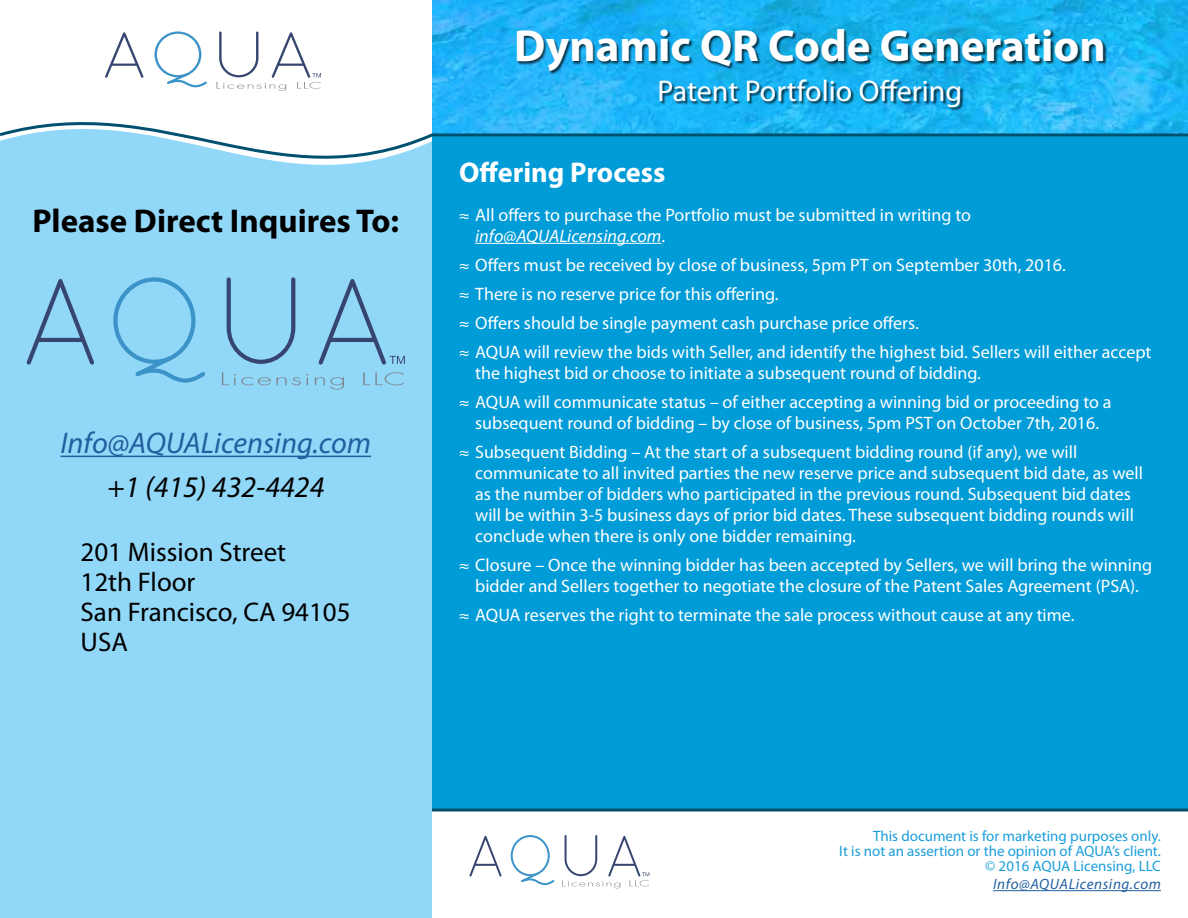
<style>
.page{position:relative;width:1188px;height:918px;background:#fff}
.page>*{position:absolute;margin:0;border:0;box-sizing:border-box;transform-origin:0 0}
.t1{font:700 45px "Myriad Pro";color:#fff}
.t2{font:700 33px "Myriad Pro";color:#000}
.t3{font:30px "Myriad Pro";color:#fff}
.t4{font:italic 30px "Myriad Pro";color:#215e9e}
.t5{font:italic 30px "Myriad Pro";color:#000}
.t6{font:700 28.65px "Myriad Pro";color:#fff}
.t7{font:27px/30px "Myriad Pro";color:#000}
.t8{font:18px/21px "Myriad Pro";color:#fff}
.t9{font:15px/15px "Myriad Pro";color:#1a9eda;text-align:right}
.t10{font:italic 15px "Myriad Pro";letter-spacing:.04em;color:#215e9e}
.s1{font-family:"Minion Pro";font-weight:700}
.s2{font-style:italic}
</style>
<div class="page">
<img style="left:432px;top:0;width:756px;height:89px">
<div style="left:432px;top:135px;width:756px;height:676px;background:#009cd8"></div>
<svg style="left:432px;top:808px;width:756px;height:4px;background:#1f6f8d"></svg>
<svg style="left:105px;top:32px;width:39px;height:46px"></svg>
<svg style="left:155px;top:32px;width:52px;height:55px"></svg>
<svg style="left:216px;top:32px;width:105px;height:57px"></svg>
<div style="left:0;top:203px;width:432px;height:715px;background:#91d8f8"></div>
<svg style="left:0;top:89px;width:1188px;height:114px"></svg>
<svg style="left:470px;top:836px;width:32px;height:41px"></svg>
<svg style="left:511px;top:835px;width:43px;height:50px"></svg>
<svg style="left:562px;top:835px;width:87px;height:53px"></svg>
<hr style="left:993px;top:890px;width:168px;height:1px;background:#215e9e">
<div style="left:517px;top:29px;width:590px;height:82px;background:#000;opacity:.7"></div>
<hr style="left:475px;top:243px;width:186px;height:1px;background:#fff">
<hr style="left:61px;top:456px;width:310px;height:1px;background:#215e9e">
<svg style="left:27px;top:279px;width:67px;height:86px;background:#82c0e2"></svg>
<svg style="left:227px;top:277px;width:68px;height:87px;background:#84c3e5"></svg>
<svg style="left:113px;top:277px;width:92px;height:106px;background:#84cdf0"></svg>
<svg style="left:318px;top:279px;width:87px;height:86px;background:#85c5e6"></svg>
<svg style="left:222px;top:372px;width:87px;height:13px"></svg>
<svg style="left:315px;top:377px;width:29px;height:13px"></svg>
<svg style="left:363px;top:372px;width:41px;height:13px"></svg>
<h2 class="t2" style="left:32px;top:199px;width:368px">Please Direct Inquires To:</h2>
<h3 class="t4" style="left:61px;top:425px;width:312px">Info@AQUALicensing.com</h3>
<h3 class="t5" style="left:107px;top:468px;width:219px">+1 (415) 432-4424</h3>
<h3 class="t7" style="left:81px;top:536px;width:272px">201 Mission Street<br>12th Floor<br>San Francisco, CA 94105<br>USA</h3>
<h1 class="t1" style="left:514px;top:16px;width:593px">Dynamic QR Code Generation</h1>
<h3 class="t3" style="left:658px;top:73px;width:306px">Patent Portfolio Offering</h3>
<h3 class="t6" style="left:459px;top:154px;width:208px">Offering Process</h3>
<p class="t8" style="left:475px;top:204px;width:497px;text-indent:-16px"><span class="s1">≈</span> All offers to purchase the Portfolio must be submitted in writing to <span class="s2">info@AQUALicensing.com</span>.</p>
<p class="t8" style="left:459px;top:250px;width:694px;line-height:29.1px"><span class="s1">≈</span> Offers must be received by close of business, 5pm PT on September 30th, 2016.<br><span class="s1">≈</span> There is no reserve price for this offering.<br><span class="s1">≈</span> Offers should be single payment cash purchase price offers.<br><span class="s1">≈</span> AQUA will review the bids with Seller, and identify the highest bid. Sellers will either accept</p>
<p class="t8" style="left:459px;top:358px;width:654px;line-height:29.1px;text-indent:16px">the highest bid or choose to initiate a subsequent round of bidding.<br><span class="s1">≈</span> AQUA will communicate status – of either accepting a winning bid or proceeding to a</p>
<p class="t8" style="left:459px;top:408px;width:642px;line-height:29.1px;text-indent:16px">subsequent round of bidding – by close of business, 5pm PST on October 7th, 2016. <span class="s1">≈</span> Subsequent Bidding – At the start of a subsequent bidding round (if any), we will</p>
<p class="t8" style="left:475px;top:462px;width:669px">communicate to all invited parties the new reserve price and subsequent bid date, as well as the number of bidders who participated in the previous round. Subsequent bid dates will be within 3-5 business days of prior bid dates. These subsequent bidding rounds will conclude when there is only one bidder remaining.</p>
<p class="t8" style="left:459px;top:554px;width:695px;text-align:center"><span class="s1">≈</span> Closure – Once the winning bidder has been accepted by Sellers, we will bring the winning bidder and Sellers together to negotiate the closure of the Patent Sales Agreement (PSA).</p>
<p class="t8" style="left:459px;top:605px;width:617px"><span class="s1">≈</span> AQUA reserves the right to terminate the sale process without cause at any time.</p>
<p class="t9" style="left:839px;top:828px;width:323px">This document is for marketing purposes only.<br>It is not an assertion or the opinion of AQUA’s client. © 2016 AQUA Licensing, LLC</p>
<p class="t10" style="left:993px;top:875px;width:169px">Info@AQUALicensing.com</p>
</div>
